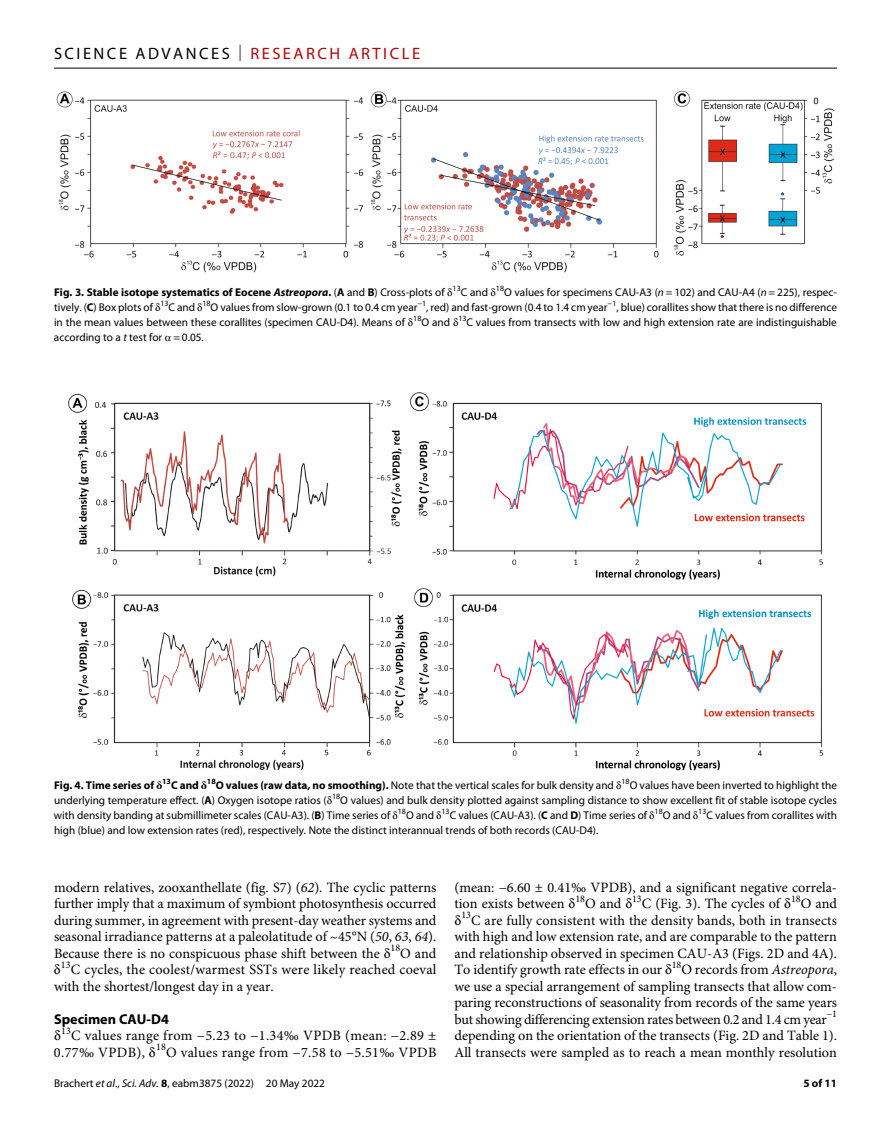
<style>
.page{position:relative;width:891px;height:1134px;background:#fff}
.page>*{position:absolute;margin:0;border:0;box-sizing:border-box;transform-origin:0 0}
.t1{font:16.5px "Myriad Pro";letter-spacing:.15em;color:#000}
.t2{font:14.25px/16.5px "Minion Pro";color:#000;text-align:center}
.t3{font:14.25px/16.5px "Minion Pro";letter-spacing:.025em;color:#000;text-align:center}
.t4{font:700 14.25px "Myriad Pro";color:#000}
.t5{font:11.25px/15px "Myriad Pro";color:#000;text-align:justify}
.t6{font:700 11.25px "Myriad Pro";color:#000}
.s1{font-weight:300}
.s2{color:#b10508}
.s3{font-weight:700}
.s4{font-weight:700;font-style:italic}
.s5{font-style:italic}
</style>
<div class="page">
<hr style="left:54px;top:68px;width:783px;height:1px;background:#000">
<img style="left:57px;top:90px;width:777px;height:182px">
<img style="left:68px;top:392px;width:756px;height:379px">
<h1 class="t1" style="left:54px;top:40px;width:368px">SCIENCE ADVANCES <span class="s1">|</span> <span class="s2">RESEARCH ARTICLE</span></h1>
<p class="t5" style="left:54px;top:285px;width:785px"><span class="s3">Fig. 3. Stable isotope systematics of Eocene</span> <span class="s4">Astreopora</span><span class="s3">.</span> (<span class="s3">A</span> and <span class="s3">B</span>) Cross-plots of <sup>13</sup>C and <sup>18</sup>O values for specimens CAU-A3 (<span class="s5">n</span> = 102) and CAU-A4 (<span class="s5">n</span> = 225), respec&shy;tively. (<span class="s3">C</span>) Box plots of <sup>13</sup>C and <sup>18</sup>O values from slow-grown (0.1 to 0.4 cm year<sup>−1</sup>, red) and fast-grown (0.4 to 1.4 cm year<sup>−1</sup>, blue) corallites show that there is no difference in the mean values between these corallites (specimen CAU-D4). Means of <sup>18</sup>O and <sup>13</sup>C values from transects with low and high extension rate are indistinguishable according to a <span class="s5">t</span> test for = 0.05.</p>
<p class="t5" style="left:54px;top:778px;width:785px"><span class="s3">Fig. 4. Time series of</span> <sup>13</sup><span class="s3">C and</span> <sup>18</sup><span class="s3">O values (raw data, no smoothing).</span> Note that the vertical scales for bulk density and <sup>18</sup>O values have been inverted to highlight the underlying temperature effect. (<span class="s3">A</span>) Oxygen isotope ratios ( <sup>18</sup>O values) and bulk density plotted against sampling distance to show excellent fit of stable isotope cycles with density banding at submillimeter scales (CAU-A3). (<span class="s3">B</span>) Time series of <sup>18</sup>O and <sup>13</sup>C values (CAU-A3). (<span class="s3">C</span> and <span class="s3">D</span>) Time series of <sup>18</sup>O and <sup>13</sup>C values from corallites with high (blue) and low extension rates (red), respectively. Note the distinct interannual trends of both records (CAU-D4).</p>
<p class="t2" style="left:54px;top:880px;width:384px">modern relatives, zooxanthellate (fig. S7) (<span class="s5">62</span>). The cyclic patterns</p>
<p class="t2" style="left:54px;top:897px;width:384px">further imply that a maximum of symbiont photosynthesis occurred</p>
<p class="t2" style="left:54px;top:913px;width:384px">during summer, in agreement with present-day weather systems and</p>
<p class="t2" style="left:54px;top:930px;width:384px">seasonal irradiance patterns at a paleolatitude of ~45°N (<span class="s5">50</span>, <span class="s5">63</span>, <span class="s5">64</span>).</p>
<p class="t2" style="left:54px;top:946px;width:384px">Because there is no conspicuous phase shift between the <sup>18</sup>O and</p>
<p class="t2" style="left:61px;top:963px;width:377px"><sup>13</sup>C cycles, the coolest/warmest SSTs were likely reached coeval</p>
<p class="t2" style="left:54px;top:979px;width:221px">with the shortest/longest day in a year.</p>
<p class="t4" style="left:54px;top:1007px;width:117px">Specimen CAU-D4</p>
<p class="t3" style="left:54px;top:1029px;width:384px"><sup>13</sup>C values range from −5.23 to −1.34‰ VPDB (mean: −2.89 ±<br>0.77‰ VPDB), <sup>18</sup>O values range from −7.58 to −5.51‰ VPDB</p>
<p class="t5" style="left:54px;top:1076px;width:273px">Brachert <span class="s5">et al</span>., <span class="s5">Sci. Adv.</span> <span class="s3">8</span>, eabm3875 (2022) 20 May 2022</p>
<p class="t2" style="left:454px;top:880px;width:384px">(mean: −6.60 ± 0.41‰ VPDB), and a significant negative correla&shy;tion exists between <sup>18</sup>O and <sup>13</sup>C (Fig. 3). The cycles of <sup>18</sup>O and <sup>13</sup>C are fully consistent with the density bands, both in transects with high and low extension rate, and are comparable to the pattern and relationship observed in specimen CAU-A3 (Figs. 2D and 4A).<br>To identify growth rate effects in our <sup>18</sup>O records from <span class="s5">Astreopora</span>, we use a special arrangement of sampling transects that allow com&shy;paring reconstructions of seasonality from records of the same years but showing differencing extension rates between 0.2 and 1.4 cm year<sup>−1 </sup>depending on the orientation of the transects (Fig. 2D and Table 1).<br>All transects were sampled as to reach a mean monthly resolution</p>
<p class="t6" style="left:803px;top:1074px;width:35px">5 of 11</p>
</div>
